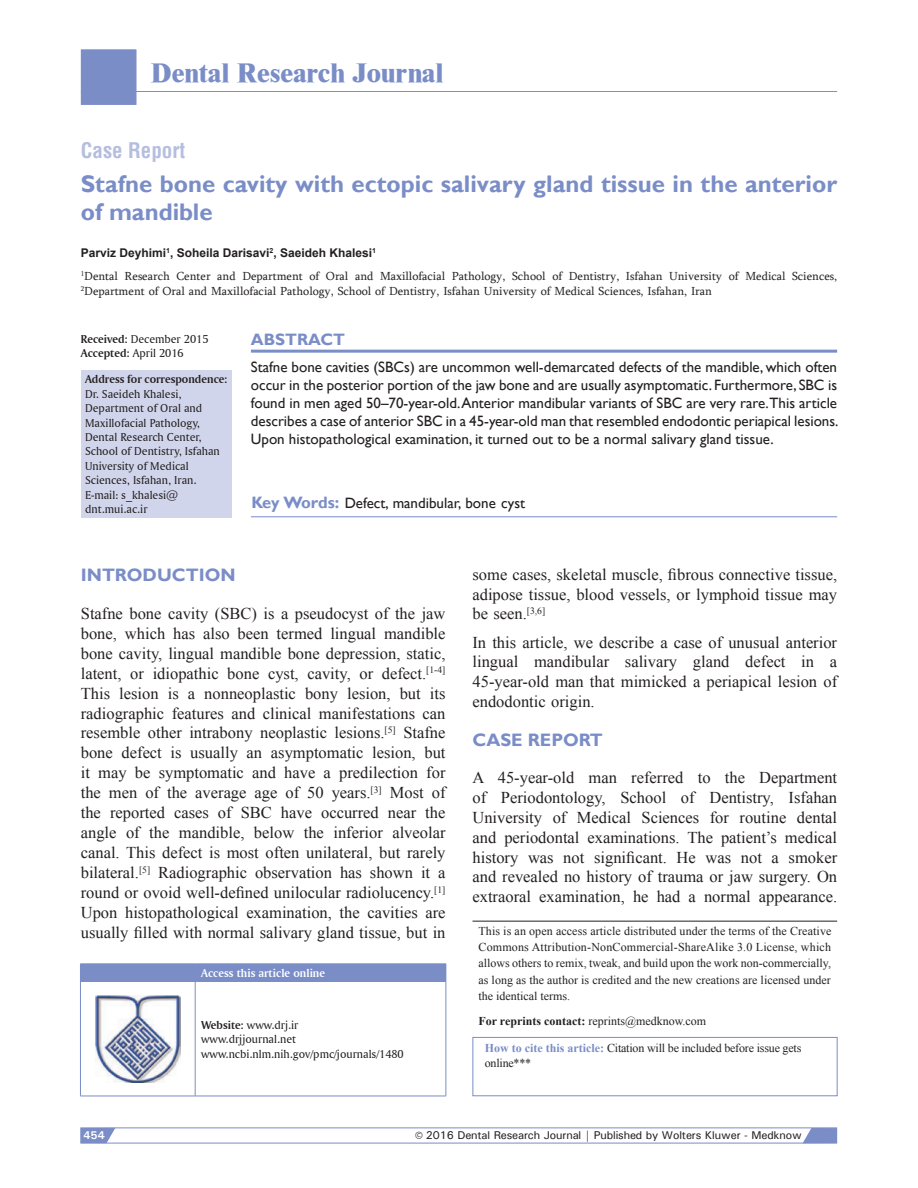
<style>
.page{position:relative;width:918px;height:1188px;background:#fff}
.page>*{position:absolute;margin:0;border:0;box-sizing:border-box;transform-origin:0 0}
.t1{font:800 27px "Times New Roman";color:#7a8dc7}
.AT{font:700 24px/28.8px "Gill Sans";color:#7a8dc7}
.AH{font:700 condensed 21px "Helvetica";color:#b5bedf}
.t2{font:700 18px "Gill Sans";color:#7a8dc7}
.TX{font:16.5px/20px "Times New Roman";color:#231f20;text-align:justify}
.ABSH{font:700 16.5px "Gill Sans";color:#7a8dc7}
.ABS{font:15px/18px "Gill Sans";color:#231f20;text-align:justify}
.KWD{font:15px "Gill Sans";color:#231f20}
.C{font:12px/16.2px "Times New Roman";color:#231f20;text-align:justify}
.AFF{font:12px/15px "Sylfaen";color:#231f20}
.ADD{font:12px/14.4px "Amerigo BT Roman A";color:#231f20}
.Web{font:12px "Amerigo BT Roman A";color:#231f20}
.SRC{font:12px "Times New Roman";letter-spacing:-.015em;color:#231f20}
.AU{font:700 12px "Arial";color:#231f20}
.AAO{font:12px "Amerigo BT Bold A";color:#fff}
.HIS{font:12px "Amerigo BT Roman A";color:#231f20}
.HIS-2{font:12px "Amerigo BT Bold A";color:#231f20}
.RF_Verso{font:500 11.25px "Univers";letter-spacing:-.01em;color:#231f20}
.t3{font:700 11.25px "Univers";color:#fff}
.s1{font-family:"Amerigo BT Bold A"}
.s2{font-family:"Amerigo BT Roman A"}
.s3{font-weight:700;font-size:16.5px;color:#7a8dc7}
.s4{font-weight:700}
.s5{font-weight:700;color:#7a8dc7}
.s6{font-size:15px}
</style>
<div class="page">
<hr style="left:81px;top:91px;width:756px;height:1px;background:#778fd9">
<div style="left:81px;top:49px;width:56px;height:56px;background:#7a8dc7;border:1px solid #7a8dc7"></div>
<svg style="left:80px;top:1128px;width:758px;height:15px"></svg>
<hr style="left:251px;top:350px;width:586px;height:3px;background:#7a8dc7">
<hr style="left:251px;top:516px;width:586px;height:1px;background:#7a8dc7">
<div style="left:81px;top:370px;width:151px;height:147px;background:#d1d5eb"></div>
<div style="left:80px;top:964px;width:366px;height:17px;background:#7a8dc7"></div>
<svg style="left:446px;top:964px;width:1px;height:17px"></svg>
<hr style="left:80px;top:982px;width:1px;height:114px;background:#7a8dc7">
<hr style="left:80px;top:981px;width:115px;height:1px;background:#7a8dc7">
<hr style="left:80px;top:1096px;width:115px;height:1px;background:#7a8dc7">
<hr style="left:195px;top:982px;width:1px;height:114px;background:#7a8dc7">
<hr style="left:195px;top:981px;width:251px;height:1px;background:#7a8dc7">
<hr style="left:446px;top:982px;width:1px;height:114px;background:#7a8dc7">
<hr style="left:195px;top:1096px;width:251px;height:1px;background:#7a8dc7">
<img style="left:96px;top:995px;width:84px;height:87px">
<div style="left:472px;top:1037px;width:366px;height:59px;border:1px solid #7a8dc7"></div>
<hr style="left:473px;top:921px;width:364px;height:1px;background:#231f20">
<h1 class="t1" style="left:151px;top:57px;width:294px">Dental Research Journal</h1>
<p class="AH" style="left:81px;top:136px;width:106px">Case Report</p>
<p class="AT" style="left:81px;top:170px;width:758px">Stafne bone cavity with ectopic salivary gland tissue in the anterior of mandible</p>
<p class="AU" style="left:81px;top:244px;width:297px">Parviz Deyhimi<sup>1</sup>, Soheila Darisavi<sup>2</sup>, Saeideh Khalesi<sup>1</sup></p>
<p class="AFF" style="left:81px;top:268px;width:758px"><sup>1</sup>Dental Research Center and Department of Oral and Maxillofacial Pathology, School of Dentistry, Isfahan University of Medical Sciences,<br><sup>2</sup>Department of Oral and Maxillofacial Pathology, School of Dentistry, Isfahan University of Medical Sciences, Isfahan, Iran</p>
<p class="ABSH" style="left:251px;top:330px;width:96px">ABSTRACT</p>
<p class="ABS" style="left:251px;top:358px;width:589px">Stafne bone cavities (SBCs) are uncommon well‑demarcated defects of the mandible, which often occur in the posterior portion of the jaw bone and are usually asymptomatic. Furthermore, SBC is found in men aged 50–70‑year‑old. Anterior mandibular variants of SBC are very rare.This article describes a case of anterior SBC in a 45‑year‑old man that resembled endodontic periapical lesions.<br>Upon histopathological examination, it turned out to be a normal salivary gland tissue.</p>
<p class="HIS" style="left:81px;top:332px;width:129px"><span class="s1">Received:</span> December 2015</p>
<p class="HIS-2" style="left:81px;top:346px;width:104px">Accepted: <span class="s2">April 2016</span></p>
<p class="ADD" style="left:85px;top:372px;width:144px"><span class="s1">Address for correspondence:<br></span>Dr. Saeideh Khalesi,<br>Department of Oral and<br>Maxillofacial Pathology,<br>Dental Research Center,<br>School of Dentistry, Isfahan<br>University of Medical<br>Sciences, Isfahan, Iran.<br>E‑mail: s_khalesi@ dnt.mui.ac.ir</p>
<p class="KWD" style="left:251px;top:494px;width:275px"><span class="s3">Key Words:</span> Defect, mandibular, bone cyst</p>
<p class="TX" style="left:472px;top:564px;width:366px">some cases, skeletal muscle, fibrous connective tissue, adipose tissue, blood vessels, or lymphoid tissue may be seen.<sup>[3,6]</sup></p>
<p class="TX" style="left:472px;top:632px;width:366px">In this article, we describe a case of unusual anterior lingual mandibular salivary gland defect in a 45‑year‑old man that mimicked a periapical lesion of endodontic origin.</p>
<h1 class="t2" style="left:472px;top:729px;width:132px">CASE REPORT</h1>
<p class="TX" style="left:472px;top:767px;width:366px">A 45‑year‑old man referred to the Department of Periodontology, School of Dentistry, Isfahan University of Medical Sciences for routine dental and periodontal examinations. The patient’s medical history was not significant. He was not a smoker and revealed no history of trauma or jaw surgery. On extraoral examination, he had a normal appearance.</p>
<h1 class="t2" style="left:81px;top:564px;width:156px">INTRODUCTION</h1>
<p class="TX" style="left:81px;top:603px;width:366px">Stafne bone cavity (SBC) is a pseudocyst of the jaw bone, which has also been termed lingual mandible bone cavity, lingual mandible bone depression, static, latent, or idiopathic bone cyst, cavity, or defect.<sup>[1‑4] </sup>This lesion is a nonneoplastic bony lesion, but its radiographic features and clinical manifestations can resemble other intrabony neoplastic lesions.<sup>[5]</sup> Stafne bone defect is usually an asymptomatic lesion, but it may be symptomatic and have a predilection for the men of the average age of 50 years.<sup>[3]</sup> Most of the reported cases of SBC have occurred near the angle of the mandible, below the inferior alveolar canal. This defect is most often unilateral, but rarely bilateral.<sup>[5]</sup> Radiographic observation has shown it a round or ovoid well‑defined unilocular radiolucency.<sup>[1] </sup>Upon histopathological examination, the cavities are usually filled with normal salivary gland tissue, but in</p>
<p class="C" style="left:479px;top:923px;width:354px">This is an open access article distributed under the terms of the Creative Commons Attribution‑NonCommercial‑ShareAlike 3.0 License, which allows others to remix, tweak, and build upon the work non‑commercially, as long as the author is credited and the new creations are licensed under the identical terms.</p>
<p class="C" style="left:479px;top:1013px;width:229px"><span class="s4">For reprints contact:</span> reprints@medknow.com</p>
<p class="AAO" style="left:201px;top:966px;width:125px">Access this article online</p>
<p class="Web" style="left:201px;top:1018px;width:99px"><span class="s1">Website:</span> www.drj.ir</p>
<p class="Web" style="left:201px;top:1032px;width:97px">www.drjjournal.net</p>
<p class="Web" style="left:201px;top:1046px;width:204px">www.ncbi.nlm.nih.gov/pmc/journals/1480</p>
<p class="SRC" style="left:485px;top:1040px;width:318px"><span class="s5">How to cite this article:</span> Citation will be included before issue gets</p>
<p class="SRC" style="left:485px;top:1054px;width:48px">online***</p>
<p class="t3" style="left:84px;top:1128px;width:23px">454</p>
<p class="RF_Verso" style="left:415px;top:1128px;width:388px"><span class="s6">©</span> 2016 Dental Research Journal | Published by Wolters Kluwer ‑ Medknow</p>
</div>
